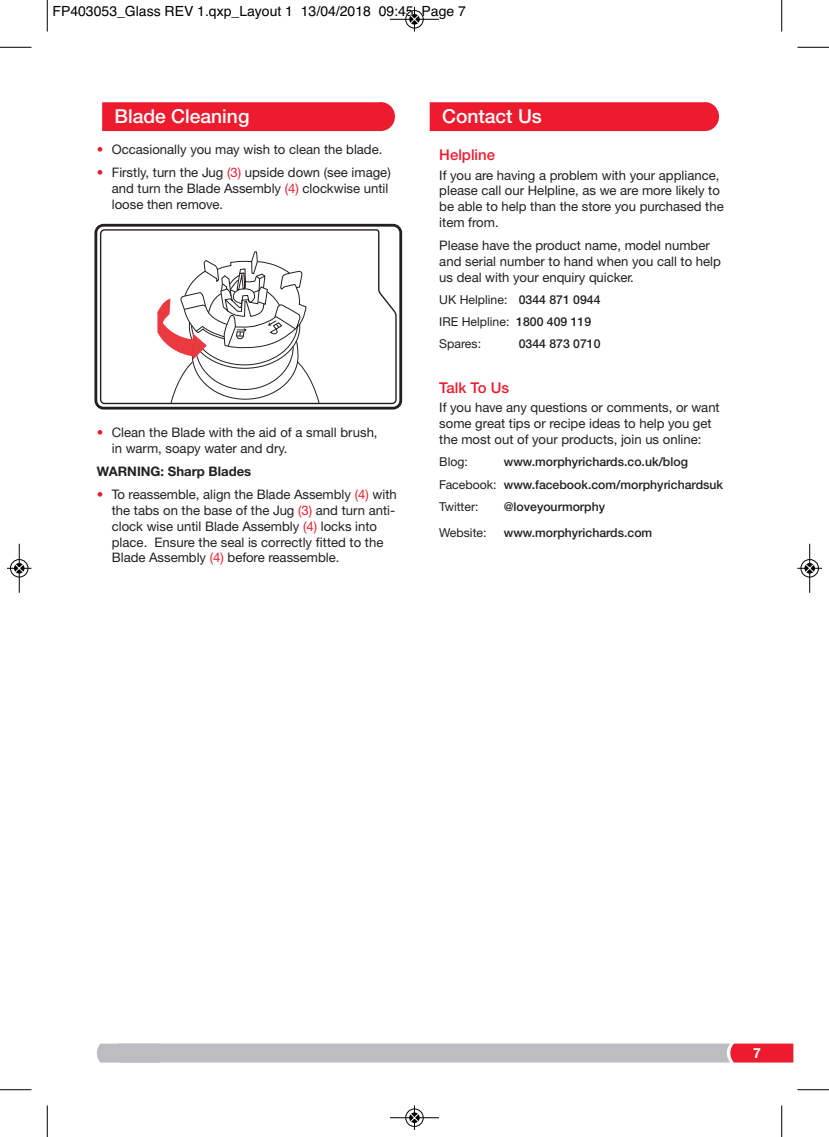
<style>
.page{position:relative;width:829px;height:1137px;background:#fff}
.page>*{position:absolute;margin:0;border:0;box-sizing:border-box;transform-origin:0 0}
.t1{font:500 19.25px "Helvetica Neue";color:#fff}
.t2{font:500 14.88px "Helvetica Neue";color:#ec1c2e}
.t3{font:14px "Helvetica";color:#000}
.t4{font:700 14px "Helvetica Neue CE";color:#fff}
.t5{font:13.12px/15.8px "Helvetica Neue CE";color:#231f20}
.t6{font:700 13.12px "Helvetica Neue CE";color:#231f20}
.t7{font:500 12.25px/22.2px "Helvetica Neue";color:#231f20}
.t8{font:12.25px/22.2px "Helvetica Neue CE";color:#231f20}
.s1{color:#ec1c2e}
.s2{font-family:"Helvetica Neue";font-weight:500}
.s3{font-family:"Helvetica Neue CE";font-weight:400}
</style>
<div class="page">
<svg style="left:97px;top:1043px;width:696px;height:19px;background:#c2b1b6"></svg>
<div style="left:430px;top:102px;width:289px;height:29px;background:#ec1c2e"></div>
<div style="left:102px;top:102px;width:293px;height:29px;background:#ec1c2e"></div>
<svg style="left:95px;top:224px;width:307px;height:185px"></svg>
<svg style="left:99px;top:228px;width:298px;height:177px"></svg>
<svg style="left:156px;top:250px;width:163px;height:153px"></svg>
<hr style="left:47px;top:0;width:1px;height:32px;background:#000">
<hr style="left:0;top:47px;width:32px;height:1px;background:#000">
<hr style="left:781px;top:0;width:1px;height:32px;background:#000">
<hr style="left:797px;top:47px;width:32px;height:1px;background:#000">
<hr style="left:47px;top:1105px;width:1px;height:31px;background:#000">
<hr style="left:0;top:1089px;width:32px;height:1px;background:#000">
<hr style="left:781px;top:1105px;width:1px;height:31px;background:#000">
<hr style="left:797px;top:1089px;width:32px;height:1px;background:#000">
<div style="left:405px;top:10px;width:19px;height:19px;border:1px solid #fff;border-radius:50%"></div>
<hr style="left:390px;top:19px;width:49px;height:1px;background:#000">
<div style="left:405px;top:10px;width:18px;height:18px;border:1px solid #000;border-radius:50%"></div>
<svg style="left:410px;top:7px;width:9px;height:25px"></svg>
<div style="left:405px;top:1108px;width:19px;height:18px;border:1px solid #fff;border-radius:50%"></div>
<hr style="left:390px;top:1117px;width:49px;height:1px;background:#000">
<div style="left:405px;top:1108px;width:18px;height:18px;border:1px solid #000;border-radius:50%"></div>
<svg style="left:410px;top:1105px;width:9px;height:24px"></svg>
<div style="left:10px;top:559px;width:19px;height:18px;border:1px solid #fff;border-radius:50%"></div>
<hr style="left:19px;top:543px;width:1px;height:49px;background:#000">
<div style="left:10px;top:559px;width:18px;height:18px;border:1px solid #000;border-radius:50%"></div>
<div style="left:14px;top:563px;width:10px;height:10px;background:#000;border-radius:50%"></div>
<svg style="left:7px;top:563px;width:25px;height:9px"></svg>
<div style="left:800px;top:559px;width:19px;height:18px;border:1px solid #fff;border-radius:50%"></div>
<hr style="left:809px;top:543px;width:1px;height:49px;background:#000">
<div style="left:800px;top:559px;width:18px;height:18px;border:1px solid #000;border-radius:50%"></div>
<div style="left:804px;top:563px;width:11px;height:10px;background:#000;border-radius:50%"></div>
<svg style="left:797px;top:563px;width:25px;height:9px"></svg>
<p class="t3" style="left:52px;top:3px;width:415px">FP403053_Glass REV 1.qxp_Layout 1 13/04/2018 09:45 Page 7</p>
<h1 class="t1" style="left:115px;top:109px;width:136px">Blade Cleaning</h1>
<h1 class="t1" style="left:442px;top:109px;width:101px">Contact Us</h1>
<p class="t5" style="left:97px;top:143px;width:287px"><span class="s1">•</span> Occasionally you may wish to clean the blade.</p>
<p class="t5" style="left:112px;top:166px;width:280px;text-indent:-15px"><span class="s1">•</span> Firstly, turn the Jug <span class="s1">(3)</span> upside down (see image) and turn the Blade Assembly <span class="s1">(4)</span> clockwise until loose then remove.</p>
<p class="t5" style="left:112px;top:426px;width:267px;text-indent:-15px"><span class="s1">•</span> Clean the Blade with the aid of a small brush, in warm, soapy water and dry.</p>
<p class="t6" style="left:97px;top:466px;width:156px">WARNING: Sharp Blades</p>
<p class="t5" style="left:112px;top:488px;width:286px;text-indent:-15px"><span class="s1">•</span> To reassemble, align the Blade Assembly <span class="s1">(4)</span> with the tabs on the base of the Jug <span class="s1">(3)</span> and turn anti&shy;clock wise until Blade Assembly <span class="s1">(4)</span> locks into place. Ensure the seal is correctly fitted to the Blade Assembly <span class="s1">(4)</span> before reassemble.</p>
<p class="t2" style="left:439px;top:150px;width:57px">Helpline</p>
<p class="t5" style="left:439px;top:168px;width:286px">If you are having a problem with your appliance, please call our Helpline, as we are more likely to be able to help than the store you purchased the item from.</p>
<p class="t5" style="left:439px;top:239px;width:283px">Please have the product name, model number and serial number to hand when you call to help us deal with your enquiry quicker.</p>
<p class="t8" style="left:439px;top:290px;width:163px">UK Helpline: <span class="s2">0344 871 0944<br></span>IRE Helpline: <span class="s2">1800 409 119<br></span>Spares:</p>
<p class="t7" style="left:519px;top:334px;width:83px">0344 873 0710</p>
<p class="t2" style="left:439px;top:382px;width:71px">Talk To Us</p>
<p class="t5" style="left:439px;top:401px;width:282px">If you have any questions or comments, or want some great tips or recipe ideas to help you get the most out of your products, join us online:</p>
<p class="t8" style="left:439px;top:452px;width:30px">Blog:</p>
<p class="t7" style="left:439px;top:452px;width:285px;text-indent:64px">www.morphyrichards.co.uk/blog<br><span class="s3">Facebook:</span> www.facebook.com/morphyrichardsuk</p>
<p class="t8" style="left:439px;top:496px;width:41px">Twitter:</p>
<p class="t7" style="left:504px;top:496px;width:103px">@loveyourmorphy</p>
<p class="t8" style="left:439px;top:522px;width:49px">Website:</p>
<p class="t7" style="left:504px;top:522px;width:150px">www.morphyrichards.com</p>
<p class="t4" style="left:753px;top:1047px;width:9px">7</p>
</div>
